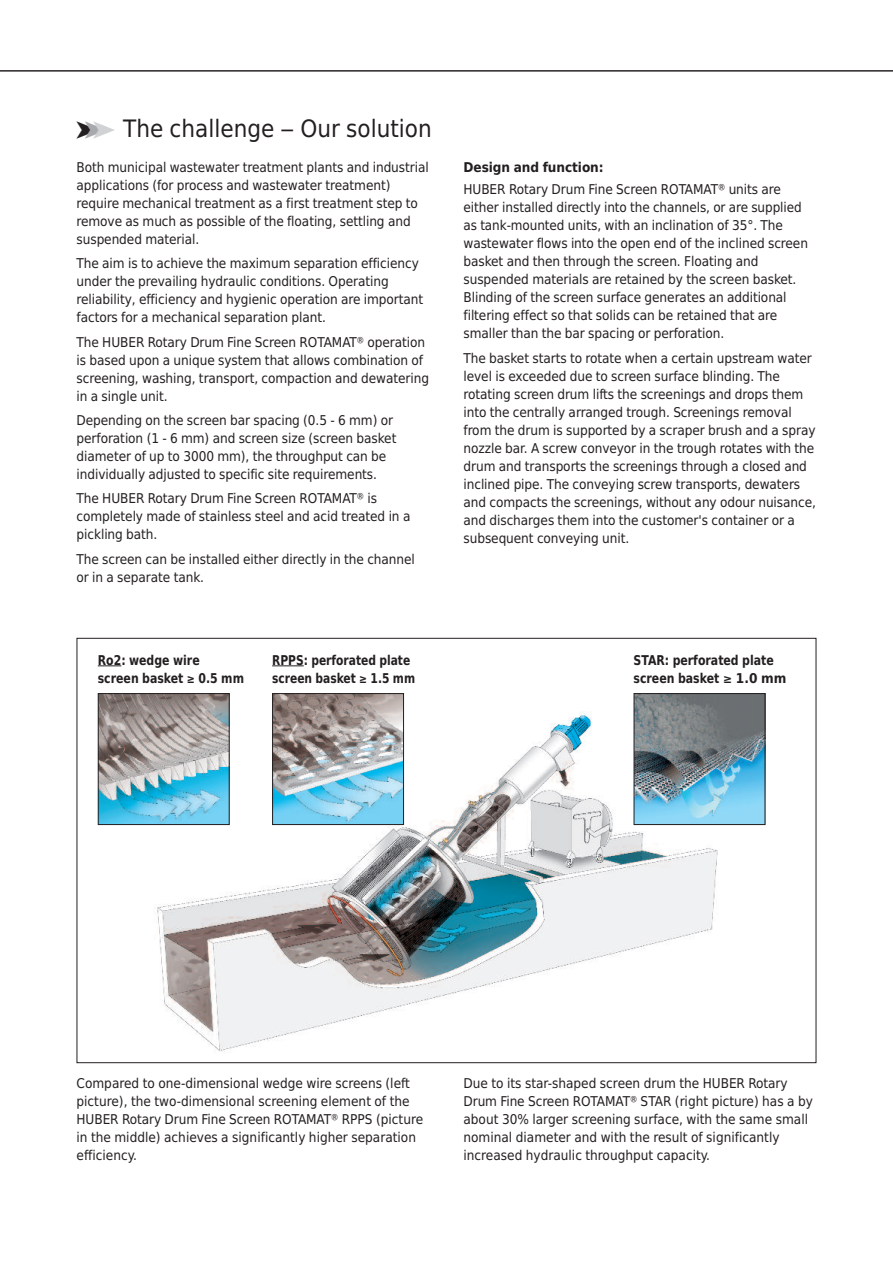
<style>
.page{position:relative;width:893px;height:1263px;background:#fff}
.page>*{position:absolute;margin:0;border:0;box-sizing:border-box;transform-origin:0 0}
.t1{font:24px "Huber Tec";color:#231f20}
.t2{font:13.5px/18px "Huber Tec";letter-spacing:-.005em;color:#231f20}
.t3{font:700 13.5px/18px "Huber Tec";color:#231f20;scale:.9 1}
.t4{font:700 13.5px/18px "Huber Tec";color:#231f20;scale:.88 1}
.t5{font:700 13.5px "Huber Tec";color:#231f20}
.s1{color:#a8a9ad}
.s2{color:#d1d2d4}
.s3{font-size:12px}
</style>
<div class="page">
<hr style="left:0;top:71px;width:893px;height:1px;background:#231f20">
<img style="left:153px;top:711px;width:571px;height:341px">
<img style="left:100px;top:695px;width:128px;height:128px">
<div style="left:98px;top:693px;width:132px;height:132px;border:1px solid #231f20"></div>
<img style="left:274px;top:695px;width:128px;height:128px">
<div style="left:272px;top:693px;width:132px;height:132px;border:1px solid #231f20"></div>
<svg style="left:98px;top:665px;width:23px;height:1px"></svg>
<hr style="left:272px;top:665px;width:32px;height:1px;background:#231f20">
<img style="left:636px;top:695px;width:127px;height:128px">
<div style="left:634px;top:693px;width:131px;height:132px;border:1px solid #231f20"></div>
<h1 class="t1" style="left:77px;top:115px;width:357px">➤<span class="s1">➤</span><span class="s2">➤</span> The challenge – Our solution</h1>
<p class="t2" style="left:77px;top:158px;width:354px">Both municipal wastewater treatment plants and industrial applications (for process and wastewater treatment) require mechanical treatment as a first treatment step to remove as much as possible of the floating, settling and suspended material.</p>
<p class="t2" style="left:77px;top:255px;width:348px">The aim is to achieve the maximum separation efficiency under the prevailing hydraulic conditions. Operating reliability, efficiency and hygienic operation are important factors for a mechanical separation plant.</p>
<p class="t2" style="left:77px;top:333px;width:354px">The HUBER Rotary Drum Fine Screen ROTAMAT® operation is based upon a unique system that allows combination of screening, washing, transport, compaction and dewatering in a single unit.</p>
<p class="t2" style="left:77px;top:411px;width:321px">Depending on the screen bar spacing (0.5 - 6 mm) or perforation (1 - 6 mm) and screen size (screen basket diameter of up to 3000 mm), the throughput can be individually adjusted to specific site requirements.</p>
<p class="t2" style="left:77px;top:490px;width:335px">The HUBER Rotary Drum Fine Screen ROTAMAT® is completely made of stainless steel and acid treated in a pickling bath.</p>
<p class="t2" style="left:77px;top:550px;width:340px">The screen can be installed either directly in the channel or in a separate tank.</p>
<p class="t5" style="left:463px;top:159px;width:142px">Design and function:</p>
<p class="t2" style="left:463px;top:180px;width:346px">HUBER Rotary Drum Fine Screen ROTAMAT® units are either installed directly into the channels, or are supplied as tank-mounted units, with an inclination of 35°. The wastewater flows into the open end of the inclined screen basket and then through the screen. Floating and suspended materials are retained by the screen basket.<br>Blinding of the screen surface generates an additional filtering effect so that solids can be retained that are smaller than the bar spacing or perforation.</p>
<p class="t2" style="left:463px;top:349px;width:354px">The basket starts to rotate when a certain upstream water level is exceeded due to screen surface blinding. The rotating screen drum lifts the screenings and drops them into the centrally arranged trough. Screenings removal from the drum is supported by a scraper brush and a spray nozzle bar. A screw conveyor in the trough rotates with the drum and transports the screenings through a closed and inclined pipe. The conveying screw transports, dewaters and compacts the screenings, without any odour nuisance, and discharges them into the customer's container or a subsequent conveying unit.</p>
<p class="t3" style="left:98px;top:651px;width:164px">Ro2: wedge wire screen basket <span class="s3">≥</span> 0.5 mm</p>
<p class="t3" style="left:634px;top:651px;width:171px">STAR: perforated plate screen basket <span class="s3">≥</span> 1.0 mm</p>
<p class="t4" style="left:272px;top:651px;width:164px">RPPS: perforated plate screen basket <span class="s3">≥</span> 1.5 mm</p>
<p class="t2" style="left:77px;top:1074px;width:348px">Compared to one-dimensional wedge wire screens (left picture), the two-dimensional screening element of the HUBER Rotary Drum Fine Screen ROTAMAT® RPPS (picture in the middle) achieves a significantly higher separation efficiency.</p>
<p class="t2" style="left:463px;top:1074px;width:351px">Due to its star-shaped screen drum the HUBER Rotary Drum Fine Screen ROTAMAT® STAR (right picture) has a by about 30% larger screening surface, with the same small nominal diameter and with the result of significantly increased hydraulic throughput capacity.</p>
</div>
